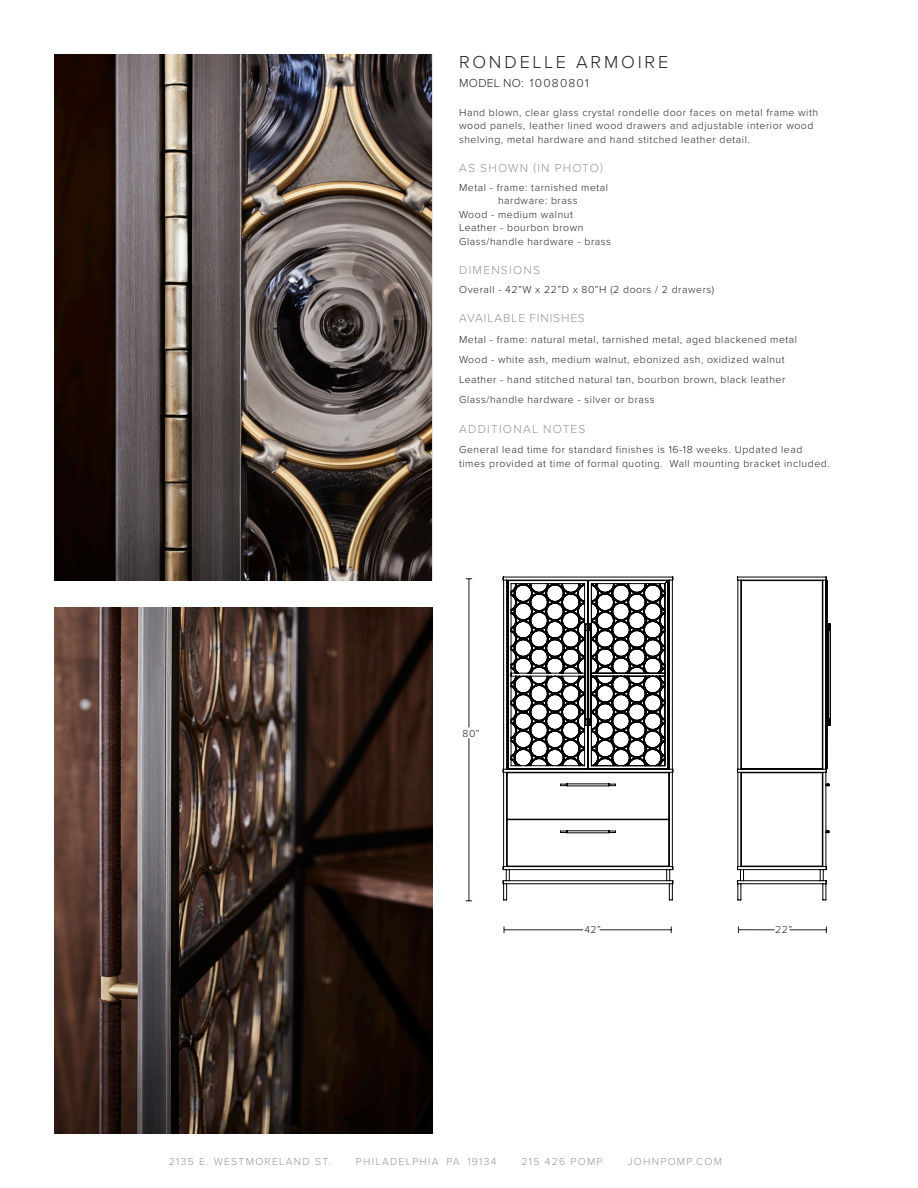
<style>
.page{position:relative;width:918px;height:1188px;background:#fff}
.page>*{position:absolute;margin:0;border:0;box-sizing:border-box;transform-origin:0 0}
.t1{font:300 18px "Proxima Nova";letter-spacing:.155em;color:#231f20}
.SUB_HEAD{font:300 12px "Proxima Nova";letter-spacing:.105em;color:#959598}
.BODY_COPY_1{font:300 12px "Proxima Nova";letter-spacing:.075em;color:#959598}
.t2{font:300 12px "Proxima Nova";letter-spacing:.1em;color:#231f20}
.BODY_COPY_1-2{font:300 10.5px/13.5px "Proxima Nova";letter-spacing:.05em;color:#231f20}
.t3{font:300 10.5px "Proxima Nova";letter-spacing:.12em;color:#959598}
.BOLD_SUB_HEAD{font:300 10.5px "Proxima Nova";color:#231f20}
</style>
<div class="page">
<img style="left:54px;top:608px;width:378px;height:526px">
<img style="left:54px;top:54px;width:378px;height:526px">
<svg style="left:503px;top:577px;width:328px;height:323px"></svg>
<hr style="left:600px;top:930px;width:71px;height:1px;background:#231f20">
<hr style="left:504px;top:930px;width:79px;height:1px;background:#231f20">
<hr style="left:790px;top:930px;width:36px;height:1px;background:#231f20">
<hr style="left:739px;top:930px;width:35px;height:1px;background:#231f20">
<hr style="left:469px;top:579px;width:1px;height:148px;background:#231f20">
<hr style="left:469px;top:739px;width:1px;height:162px;background:#231f20">
<p class="t1" style="left:459px;top:49px;width:211px">RONDELLE ARMOIRE</p>
<p class="t2" style="left:459px;top:74px;width:131px">MODEL NO: 10080801</p>
<p class="BODY_COPY_1-2" style="left:459px;top:105px;width:361px">Hand blown, clear glass crystal rondelle door faces on metal frame with wood panels, leather lined wood drawers and adjustable interior wood shelving, metal hardware and hand stitched leather detail.</p>
<p class="SUB_HEAD" style="left:459px;top:159px;width:145px">AS SHOWN (IN PHOTO)</p>
<p class="BODY_COPY_1-2" style="left:459px;top:180px;width:151px">Metal - frame: tarnished metal</p>
<p class="BODY_COPY_1-2" style="left:498px;top:193px;width:81px">hardware: brass</p>
<p class="BODY_COPY_1-2" style="left:459px;top:207px;width:115px">Wood - medium walnut</p>
<p class="BODY_COPY_1-2" style="left:459px;top:220px;width:126px">Leather - bourbon brown</p>
<p class="BODY_COPY_1-2" style="left:459px;top:234px;width:153px">Glass/handle hardware - brass</p>
<p class="SUB_HEAD" style="left:459px;top:261px;width:82px">DIMENSIONS</p>
<p class="BODY_COPY_1-2" style="left:459px;top:282px;width:257px">Overall - 42”W x 22”D x 80”H (2 doors / 2 drawers)</p>
<p class="BODY_COPY_1" style="left:459px;top:309px;width:127px">AVAILABLE FINISHES</p>
<p class="BODY_COPY_1-2" style="left:459px;top:332px;width:340px">Metal - frame: natural metal, tarnished metal, aged blackened metal</p>
<p class="BODY_COPY_1-2" style="left:459px;top:352px;width:327px">Wood - white ash, medium walnut, ebonized ash, oxidized walnut</p>
<p class="BODY_COPY_1-2" style="left:459px;top:372px;width:328px">Leather - hand stitched natural tan, bourbon brown, black leather</p>
<p class="BODY_COPY_1-2" style="left:459px;top:393px;width:197px">Glass/handle hardware - silver or brass</p>
<p class="SUB_HEAD" style="left:459px;top:420px;width:128px">ADDITIONAL NOTES</p>
<p class="BODY_COPY_1-2" style="left:459px;top:443px;width:372px">General lead time for standard finishes is 16-18 weeks. Updated lead times provided at time of formal quoting. Wall mounting bracket included.</p>
<p class="BOLD_SUB_HEAD" style="left:462px;top:725px;width:19px">80”</p>
<p class="BOLD_SUB_HEAD" style="left:584px;top:922px;width:18px">42”</p>
<p class="BOLD_SUB_HEAD" style="left:775px;top:922px;width:19px">22”</p>
<p class="t3" style="left:169px;top:1153px;width:164px">2135 E. WESTMORELAND ST.</p>
<p class="t3" style="left:356px;top:1153px;width:142px">PHILADELPHIA PA 19134</p>
<p class="t3" style="left:522px;top:1153px;width:82px">215 426 POMP</p>
<p class="t3" style="left:628px;top:1153px;width:96px">JOHNPOMP.COM</p>
</div>
